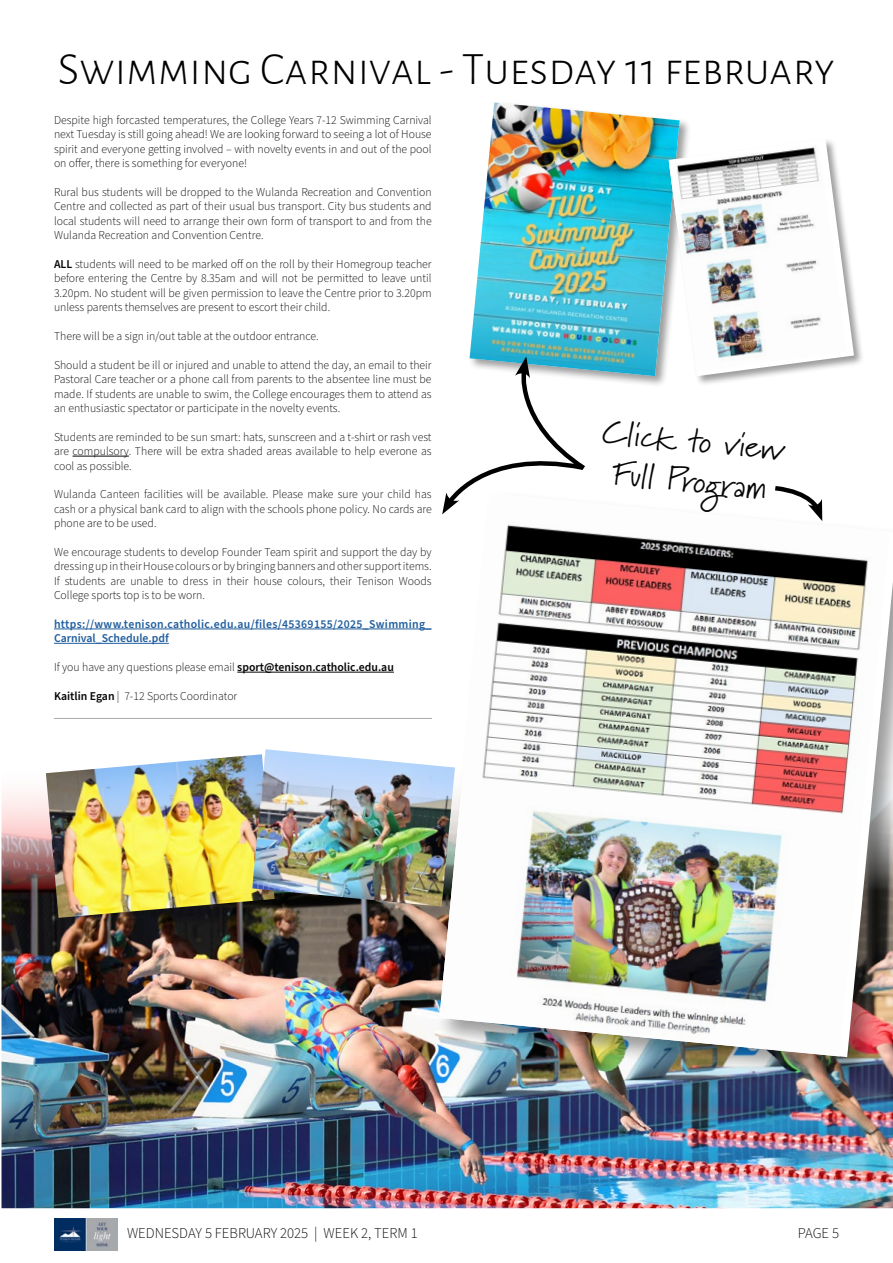
<style>
.page{position:relative;width:893px;height:1263px;background:#fff}
.page>*{position:absolute;margin:0;border:0;box-sizing:border-box;transform-origin:0 0}
.t1{font:300 46.5px "Alegreya Sans SC";color:#000}
.t2{font:33.6px/40.2px "Marydale";color:#060606;text-align:center}
.t3{font:300 15px "Source Sans Pro";color:#060606}
.t4{font:300 12px/14.4px "Source Sans Pro";color:#060606;text-align:justify}
.t5{font:600 12px/14.4px "Source Sans Pro";letter-spacing:.025em;color:#215e9e}
.s1{font-weight:600}
</style>
<div class="page">
<img style="left:54px;top:1218px;width:64px;height:32px">
<img style="left:2px;top:792px;width:891px;height:416px">
<hr style="left:73px;top:456px;width:56px;height:1px;background:#060606">
<hr style="left:54px;top:629px;width:378px;height:1px;background:#215e9e">
<hr style="left:54px;top:643px;width:115px;height:1px;background:#215e9e">
<hr style="left:237px;top:672px;width:157px;height:1px;background:#060606">
<div style="left:468px;top:101px;width:224px;height:287px;background:#000;opacity:.39"></div>
<img style="left:470px;top:103px;width:210px;height:273px">
<div style="left:436px;top:490px;width:457px;height:593px;background:#000;opacity:.39"></div>
<img style="left:439px;top:493px;width:451px;height:563px">
<div style="left:667px;top:138px;width:198px;height:249px;background:#000;opacity:.39"></div>
<svg style="left:668px;top:139px;width:186px;height:237px"></svg>
<img style="left:669px;top:145px;width:177px;height:227px">
<svg style="left:442px;top:356px;width:148px;height:158px"></svg>
<svg style="left:770px;top:486px;width:52px;height:35px"></svg>
<hr style="left:54px;top:718px;width:378px;height:1px;background:#a7a9ac">
<img style="left:46px;top:755px;width:229px;height:163px">
<img style="left:252px;top:749px;width:203px;height:158px">
<h1 class="t1" style="left:58px;top:38px;width:779px">Swimming Carnival - Tuesday 11 february</h1>
<p class="t4" style="left:54px;top:113px;width:379px">Despite high forcasted temperatures, the College Years 7-12 Swimming Carnival next Tuesday is still going ahead! We are looking forward to seeing a lot of House spirit and everyone getting involved – with novelty events in and out of the pool on offer, there is something for everyone!</p>
<p class="t4" style="left:54px;top:185px;width:379px">Rural bus students will be dropped to the Wulanda Recreation and Convention Centre and collected as part of their usual bus transport. City bus students and local students will need to arrange their own form of transport to and from the Wulanda Recreation and Convention Centre.</p>
<p class="t4" style="left:54px;top:257px;width:379px"><span class="s1">ALL</span> students will need to be marked off on the roll by their Homegroup teacher before entering the Centre by 8.35am and will not be permitted to leave until 3.20pm. No student will be given permission to leave the Centre prior to 3.20pm unless parents themselves are present to escort their child.</p>
<p class="t4" style="left:54px;top:329px;width:266px">There will be a sign in/out table at the outdoor entrance.</p>
<p class="t4" style="left:54px;top:358px;width:379px">Should a student be ill or injured and unable to attend the day, an email to their Pastoral Care teacher or a phone call from parents to the absentee line must be made. If students are unable to swim, the College encourages them to attend as an enthusiastic spectator or participate in the novelty events.</p>
<p class="t4" style="left:54px;top:430px;width:379px">Students are reminded to be sun smart: hats, sunscreen and a t-shirt or rash vest are compulsory. There will be extra shaded areas available to help everone as cool as possible.</p>
<p class="t4" style="left:54px;top:488px;width:379px">Wulanda Canteen facilities will be available. Please make sure your child has cash or a physical bank card to align with the schools phone policy. No cards are phone are to be used.</p>
<p class="t4" style="left:54px;top:545px;width:379px">We encourage students to develop Founder Team spirit and support the day by dressing up in their House colours or by bringing banners and other support items.<br>If students are unable to dress in their house colours, their Tenison Woods College sports top is to be worn.</p>
<p class="t5" style="left:54px;top:617px;width:379px">https://www.tenison.catholic.edu.au/files/45369155/2025_Swimming_<br>Carnival_Schedule.pdf</p>
<p class="t4" style="left:54px;top:660px;width:341px">If you have any questions please email <span class="s1">sport@tenison.catholic.edu.au</span></p>
<p class="t4" style="left:54px;top:689px;width:185px"><span class="s1">Kaitlin Egan</span> | 7-12 Sports Coordinator</p>
<h2 class="t2" style="left:605px;top:412px;width:183px;rotate:5deg">Click to view<br>Full Program</h2>
<p class="t3" style="left:127px;top:1222px;width:292px">WEDNESDAY 5 FEBRUARY 2025 | WEEK 2, TERM 1</p>
<p class="t3" style="left:798px;top:1223px;width:43px">PAGE 5</p>
</div>
